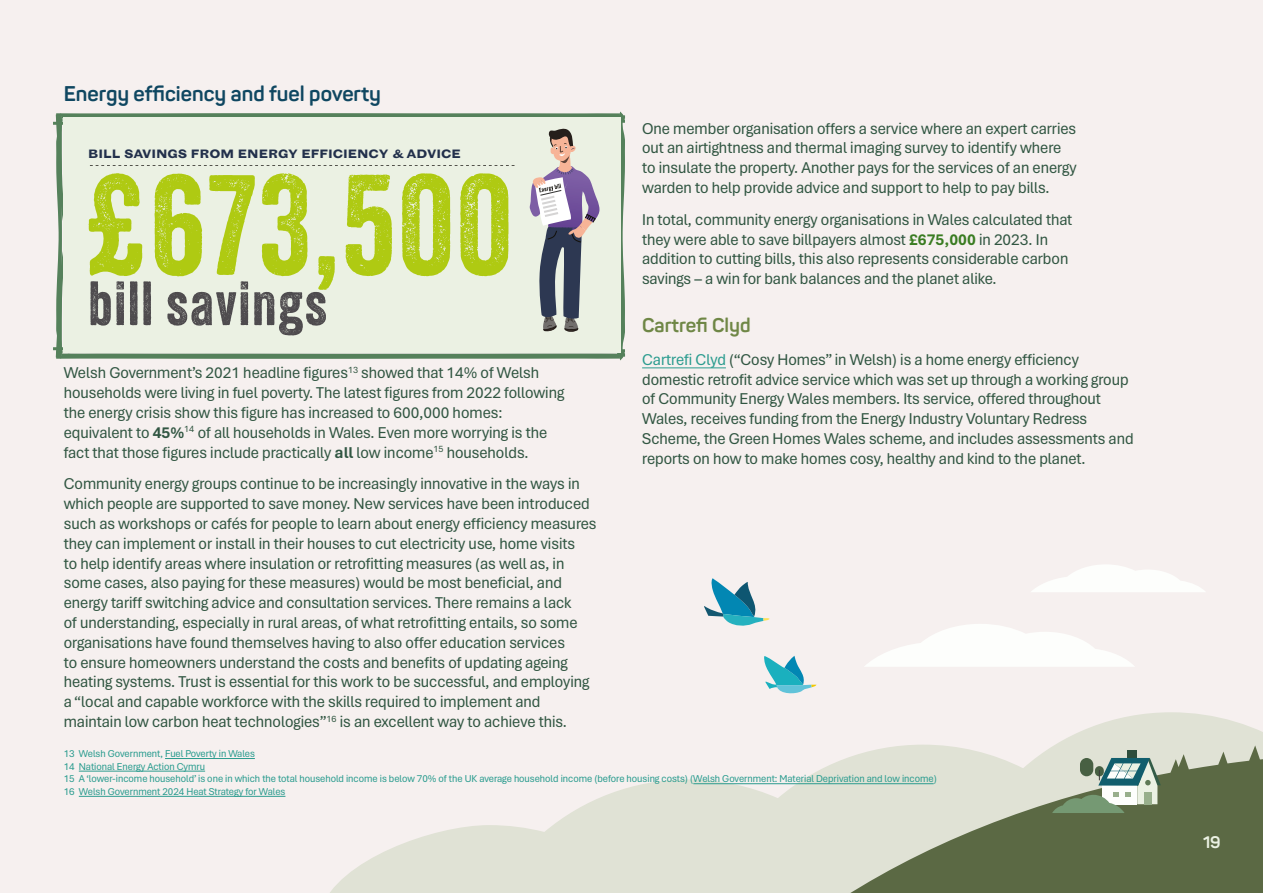
<style>
.page{position:relative;width:1263px;height:893px;background:#f6f0ef}
.page>*{position:absolute;margin:0;border:0;box-sizing:border-box;transform-origin:0 0}
.t1{font:137.4px "Veneer";letter-spacing:.015em;color:#afca12}
.t2{font:60.3px "Veneer";letter-spacing:.035em;color:#4e4b4e}
.t3{font:700 21px "Panton";color:#0f4761}
.t4{font:700 19.5px "Panton";color:#6f8746}
.t5{font:16.5px/19.8px "Aptos Display";color:#315642}
.t6{font:700 16.5px "Panton";color:#ebf1e3}
.t7{font:700 expanded 12.3px "Grotesque MT Std";color:#22304b}
.t8{font:10.5px/12.6px "Aptos Display";color:#2b9c8f}
.s1{font-family:"Aptos";font-weight:700}
.s2{font-family:"Aptos";font-weight:700;color:#3a7c22}
.s3{color:#2b9c8f}
</style>
<div class="page">
<svg style="left:330px;top:712px;width:933px;height:181px"></svg>
<svg style="left:824px;top:745px;width:439px;height:148px;background:#97a086"></svg>
<div style="left:1127px;top:750px;width:10px;height:8px;background:#2d4d3c"></div>
<svg style="left:1052px;top:758px;width:109px;height:55px"></svg>
<svg style="left:865px;top:624px;width:269px;height:43px"></svg>
<svg style="left:1031px;top:565px;width:174px;height:27px"></svg>
<svg style="left:704px;top:578px;width:65px;height:48px"></svg>
<svg style="left:764px;top:656px;width:52px;height:38px"></svg>
<hr style="left:165px;top:758px;width:90px;height:1px;background:#2b9c8f">
<hr style="left:79px;top:771px;width:126px;height:1px;background:#2b9c8f">
<hr style="left:693px;top:783px;width:241px;height:1px;background:#2b9c8f">
<hr style="left:79px;top:796px;width:206px;height:1px;background:#2b9c8f">
<svg style="left:53px;top:111px;width:572px;height:250px"></svg>
<hr style="left:642px;top:368px;width:84px;height:1px;background:#2b9c8f">
<p class="t3" style="left:64px;top:81px;width:319px">Energy efficiency and fuel poverty</p>
<p class="t7" style="left:88px;top:146px;width:374px">BILL SAVINGS FROM ENERGY EFFICIENCY &amp; ADVICE</p>
<h1 class="t1" style="left:85px;top:142px;width:429px">£673,500</h1>
<h2 class="t2" style="left:89px;top:267px;width:240px">bill savings</h2>
<p class="t5" style="left:64px;top:362px;width:502px">Welsh Government’s 2021 headline figures<sup>13</sup> showed that 14% of Welsh households were living in fuel poverty. The latest figures from 2022 following the energy crisis show this figure has increased to 600,000 homes: equivalent to <span class="s1">45%</span><sup>14</sup> of all households in Wales. Even more worrying is the fact that those figures include practically <span class="s1">all</span> low income<sup>15</sup> households.</p>
<p class="t5" style="left:64px;top:473px;width:534px">Community energy groups continue to be increasingly innovative in the ways in which people are supported to save money. New services have been introduced such as workshops or cafés for people to learn about energy efficiency measures they can implement or install in their houses to cut electricity use, home visits<br>to help identify areas where insulation or retrofitting measures (as well as, in some cases, also paying for these measures) would be most beneficial, and energy tariff switching advice and consultation services. There remains a lack<br>of understanding, especially in rural areas, of what retrofitting entails, so some organisations have found themselves having to also offer education services<br>to ensure homeowners understand the costs and benefits of updating ageing heating systems. Trust is essential for this work to be successful, and employing a “local and capable workforce with the skills required to implement and maintain low carbon heat technologies”<sup>16</sup> is an excellent way to achieve this.</p>
<p class="t5" style="left:642px;top:118px;width:436px">One member organisation offers a service where an expert carries out an airtightness and thermal imaging survey to identify where to insulate the property. Another pays for the services of an energy warden to help provide advice and support to help to pay bills.</p>
<p class="t5" style="left:642px;top:209px;width:432px">In total, community energy organisations in Wales calculated that they were able to save billpayers almost <span class="s2">£675,000</span> in 2023. In addition to cutting bills, this also represents considerable carbon savings – a win for bank balances and the planet alike.</p>
<p class="t4" style="left:642px;top:313px;width:110px">Cartrefi Clyd</p>
<p class="t5" style="left:642px;top:349px;width:493px"><span class="s3">Cartrefi Clyd</span> (“Cosy Homes” in Welsh) is a home energy efficiency domestic retrofit advice service which was set up through a working group of Community Energy Wales members. Its service, offered throughout Wales, receives funding from the Energy Industry Voluntary Redress Scheme, the Green Homes Wales scheme, and includes assessments and reports on how to make homes cosy, healthy and kind to the planet.</p>
<p class="t8" style="left:64px;top:747px;width:874px">13 Welsh Government, Fuel Poverty in Wales<br>14 National Energy Action Cymru<br>15 A ‘lower-income household’ is one in which the total household income is below 70% of the UK average household income (before housing costs) (Welsh Government: Material Deprivation and low income)<br>16 Welsh Government 2024 Heat Strategy for Wales</p>
<p class="t6" style="left:1203px;top:832px;width:19px">19</p>
</div>
